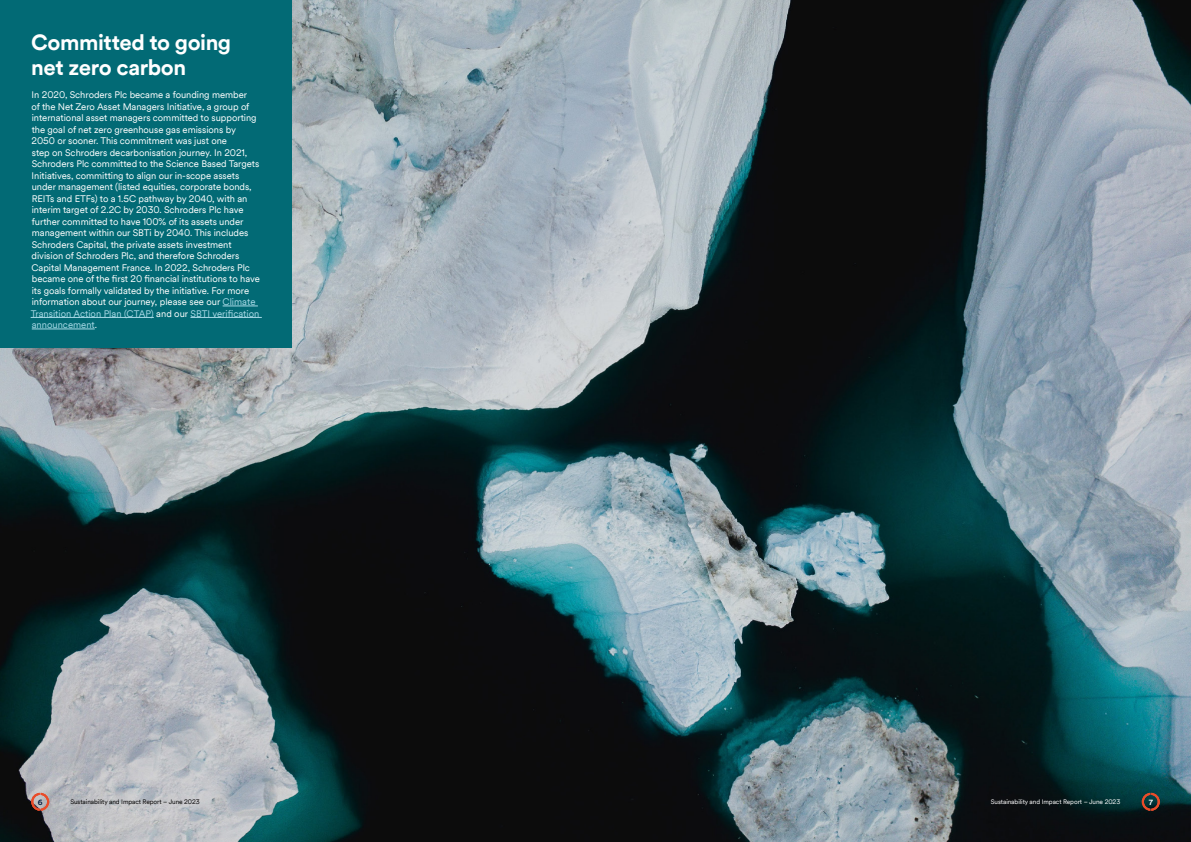
<style>
.page{position:relative;width:1191px;height:842px;background:#fff}
.page>*{position:absolute;margin:0;border:0;box-sizing:border-box;transform-origin:0 0}
.t1{font:700 22px/25px "Schroders Circular TT";letter-spacing:-.02em;color:#fff}
.t2{font:9.5px/11.5px "Schroders Circular TT";letter-spacing:-.005em;color:#fff}
.t3{font:700 7.5px "Schroders Circular TT";color:#001a41}
.t4{font:700 7.5px "Schroders Circular TT";color:#fff}
.t5{font:6.5px "Schroders Circular TT";letter-spacing:-.01em;color:#000}
.t6{font:6.5px "Schroders Circular TT";letter-spacing:-.01em;color:#fff}
.s1{color:#a9dae7}
</style>
<div class="page">
<img style="left:0;top:0;width:1191px;height:842px">
<div style="left:0;top:0;width:291px;height:348px;background:#026a75"></div>
<hr style="left:223px;top:306px;width:35px;height:1px;background:#a9dae7">
<hr style="left:31px;top:317px;width:123px;height:1px;background:#a9dae7">
<hr style="left:190px;top:317px;width:72px;height:1px;background:#a9dae7">
<hr style="left:32px;top:329px;width:63px;height:1px;background:#a9dae7">
<svg style="left:31px;top:793px;width:18px;height:18px"></svg>
<svg style="left:1141px;top:793px;width:18px;height:18px"></svg>
<h1 class="t1" style="left:31px;top:28px;width:202px">Committed to going net zero carbon</h1>
<p class="t2" style="left:31px;top:89px;width:231px">In 2020, Schroders Plc became a founding member<br>of the Net Zero Asset Managers Initiative, a group of international asset managers committed to supporting the goal of net zero greenhouse gas emissions by 2050 or sooner. This commitment was just one<br>step on Schroders decarbonisation journey. In 2021, Schroders Plc committed to the Science Based Targets Initiatives, committing to align our in-scope assets under management (listed equities, corporate bonds, REITs and ETFs) to a 1.5C pathway by 2040, with an interim target of 2.2C by 2030. Schroders Plc have further committed to have 100% of its assets under management within our SBTi by 2040. This includes Schroders Capital, the private assets investment division of Schroders Plc, and therefore Schroders Capital Management France. In 2022, Schroders Plc became one of the first 20 financial institutions to have its goals formally validated by the initiative. For more information about our journey, please see our <span class="s1">Climate Transition Action Plan (CTAP)</span> and our <span class="s1">SBTI verification announcement</span>.</p>
<p class="t3" style="left:38px;top:797px;width:6px">6</p>
<p class="t5" style="left:70px;top:797px;width:131px">Sustainability and Impact Report – June 2023</p>
<p class="t6" style="left:991px;top:797px;width:131px">Sustainability and Impact Report – June 2023</p>
<p class="t4" style="left:1148px;top:797px;width:6px">7</p>
</div>
